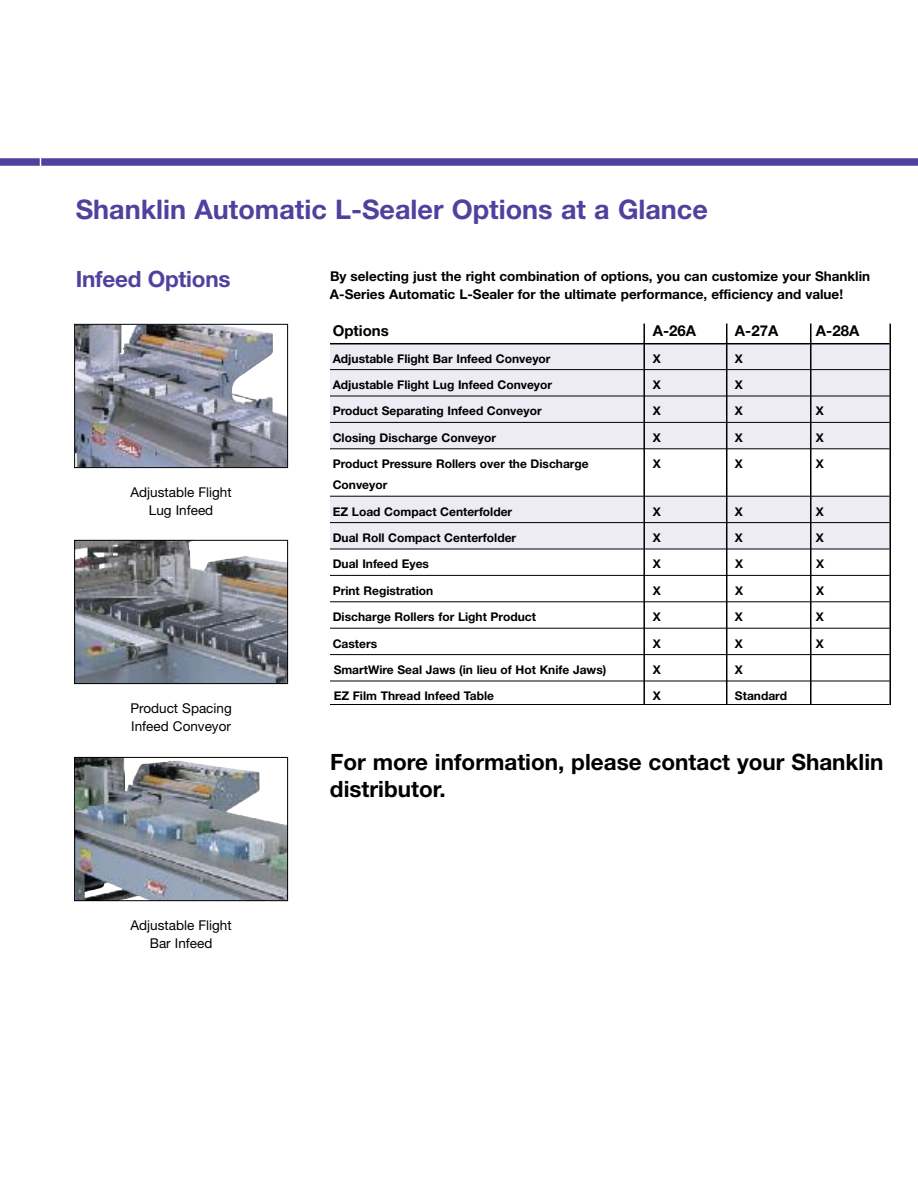
<style>
.page{position:relative;width:918px;height:1188px;background:#fff}
.page>*{position:absolute;margin:0;border:0;box-sizing:border-box;transform-origin:0 0}
.t1{font:700 27px "Helvetica Neue";color:#4f429f}
.t2{font:700 22.5px/27px "Helvetica Neue";color:#000}
.t3{font:700 22.5px "Helvetica Neue";letter-spacing:-.01em;color:#4f429f}
.t4{font:700 15px "Helvetica Neue";color:#000}
.t5{font:700 13.5px/18px "Helvetica Neue";color:#000}
.t6{font:13.5px/18px "Helvetica Neue";color:#000;text-align:center}
.t7{font:700 12px "Helvetica Neue";color:#000}
</style>
<div class="page">
<div style="left:330px;top:496px;width:561px;height:53px;background:#edecf5"></div>
<div style="left:330px;top:344px;width:561px;height:105px;background:#edecf5"></div>
<div style="left:0;top:158px;width:918px;height:8px;background:#4f429f"></div>
<img style="left:76px;top:326px;width:210px;height:140px">
<div style="left:74px;top:324px;width:214px;height:144px;border:1px solid #000"></div>
<img style="left:76px;top:542px;width:210px;height:140px">
<div style="left:74px;top:540px;width:214px;height:144px;border:1px solid #000"></div>
<img style="left:76px;top:759px;width:210px;height:140px">
<div style="left:74px;top:757px;width:214px;height:144px;border:1px solid #000"></div>
<hr style="left:330px;top:343px;width:560px;height:1px;background:#000">
<hr style="left:330px;top:369px;width:560px;height:1px;background:#000">
<hr style="left:330px;top:396px;width:560px;height:1px;background:#000">
<hr style="left:330px;top:422px;width:560px;height:1px;background:#000">
<hr style="left:330px;top:448px;width:560px;height:1px;background:#000">
<hr style="left:330px;top:496px;width:560px;height:1px;background:#000">
<hr style="left:330px;top:522px;width:560px;height:1px;background:#000">
<hr style="left:330px;top:549px;width:560px;height:1px;background:#000">
<hr style="left:330px;top:575px;width:560px;height:1px;background:#000">
<hr style="left:330px;top:601px;width:560px;height:1px;background:#000">
<hr style="left:330px;top:628px;width:560px;height:1px;background:#000">
<hr style="left:330px;top:654px;width:560px;height:1px;background:#000">
<hr style="left:330px;top:681px;width:560px;height:1px;background:#000">
<hr style="left:330px;top:704px;width:560px;height:1px;background:#000">
<hr style="left:643px;top:324px;width:2px;height:380px;background:#000">
<hr style="left:726px;top:324px;width:1px;height:380px;background:#000">
<hr style="left:810px;top:324px;width:2px;height:381px;background:#000">
<hr style="left:890px;top:324px;width:1px;height:381px;background:#000">
<hr style="left:40px;top:0;width:1px;height:1188px;background:#fff">
<h1 class="t1" style="left:76px;top:199px;width:634px">Shanklin Automatic L-Sealer Options at a Glance</h1>
<h2 class="t3" style="left:76px;top:271px;width:156px">Infeed Options</h2>
<p class="t6" style="left:131px;top:485px;width:103px">Adjustable Flight<br>Lug Infeed</p>
<p class="t6" style="left:130px;top:701px;width:103px;text-align:left">Product Spacing<br>Infeed Conveyor</p>
<p class="t6" style="left:131px;top:918px;width:103px">Adjustable Flight<br>Bar Infeed</p>
<p class="t5" style="left:330px;top:268px;width:542px">By selecting just the right combination of options, you can customize your Shanklin<br>A-Series Automatic L-Sealer for the ultimate performance, efficiency and value!</p>
<p class="t4" style="left:333px;top:325px;width:58px">Options</p>
<p class="t4" style="left:653px;top:325px;width:45px">A-26A</p>
<p class="t4" style="left:735px;top:325px;width:45px">A-27A</p>
<p class="t4" style="left:816px;top:325px;width:45px">A-28A</p>
<p class="t7" style="left:333px;top:354px;width:219px">Adjustable Flight Bar Infeed Conveyor</p>
<p class="t7" style="left:653px;top:354px;width:10px">X</p>
<p class="t7" style="left:735px;top:354px;width:10px">X</p>
<p class="t7" style="left:333px;top:380px;width:221px">Adjustable Flight Lug Infeed Conveyor</p>
<p class="t7" style="left:653px;top:380px;width:10px">X</p>
<p class="t7" style="left:735px;top:380px;width:10px">X</p>
<p class="t7" style="left:333px;top:407px;width:210px">Product Separating Infeed Conveyor</p>
<p class="t7" style="left:653px;top:407px;width:10px">X</p>
<p class="t7" style="left:735px;top:407px;width:10px">X</p>
<p class="t7" style="left:816px;top:407px;width:10px">X</p>
<p class="t7" style="left:333px;top:433px;width:165px">Closing Discharge Conveyor</p>
<p class="t7" style="left:653px;top:433px;width:10px">X</p>
<p class="t7" style="left:735px;top:433px;width:10px">X</p>
<p class="t7" style="left:816px;top:433px;width:10px">X</p>
<p class="t7" style="left:333px;top:460px;width:258px">Product Pressure Rollers over the Discharge</p>
<p class="t7" style="left:653px;top:460px;width:10px">X</p>
<p class="t7" style="left:735px;top:460px;width:10px">X</p>
<p class="t7" style="left:816px;top:460px;width:10px">X</p>
<p class="t7" style="left:333px;top:481px;width:56px">Conveyor</p>
<p class="t7" style="left:333px;top:507px;width:181px">EZ Load Compact Centerfolder</p>
<p class="t7" style="left:653px;top:507px;width:10px">X</p>
<p class="t7" style="left:735px;top:507px;width:10px">X</p>
<p class="t7" style="left:816px;top:507px;width:10px">X</p>
<p class="t7" style="left:333px;top:533px;width:185px">Dual Roll Compact Centerfolder</p>
<p class="t7" style="left:653px;top:533px;width:10px">X</p>
<p class="t7" style="left:735px;top:533px;width:10px">X</p>
<p class="t7" style="left:816px;top:533px;width:10px">X</p>
<p class="t7" style="left:333px;top:560px;width:98px">Dual Infeed Eyes</p>
<p class="t7" style="left:653px;top:560px;width:10px">X</p>
<p class="t7" style="left:735px;top:560px;width:10px">X</p>
<p class="t7" style="left:816px;top:560px;width:10px">X</p>
<p class="t7" style="left:333px;top:586px;width:102px">Print Registration</p>
<p class="t7" style="left:653px;top:586px;width:10px">X</p>
<p class="t7" style="left:735px;top:586px;width:10px">X</p>
<p class="t7" style="left:816px;top:586px;width:10px">X</p>
<p class="t7" style="left:333px;top:613px;width:205px">Discharge Rollers for Light Product</p>
<p class="t7" style="left:653px;top:613px;width:10px">X</p>
<p class="t7" style="left:735px;top:613px;width:10px">X</p>
<p class="t7" style="left:816px;top:613px;width:10px">X</p>
<p class="t7" style="left:333px;top:639px;width:46px">Casters</p>
<p class="t7" style="left:653px;top:639px;width:10px">X</p>
<p class="t7" style="left:735px;top:639px;width:10px">X</p>
<p class="t7" style="left:816px;top:639px;width:10px">X</p>
<p class="t7" style="left:334px;top:665px;width:274px">SmartWire Seal Jaws (in lieu of Hot Knife Jaws)</p>
<p class="t7" style="left:653px;top:665px;width:10px">X</p>
<p class="t7" style="left:735px;top:665px;width:10px">X</p>
<p class="t7" style="left:334px;top:692px;width:162px">EZ Film Thread Infeed Table</p>
<p class="t7" style="left:653px;top:692px;width:10px">X</p>
<p class="t7" style="left:735px;top:692px;width:54px">Standard</p>
<h2 class="t2" style="left:330px;top:751px;width:555px">For more information, please contact your Shanklin distributor.</h2>
</div>
